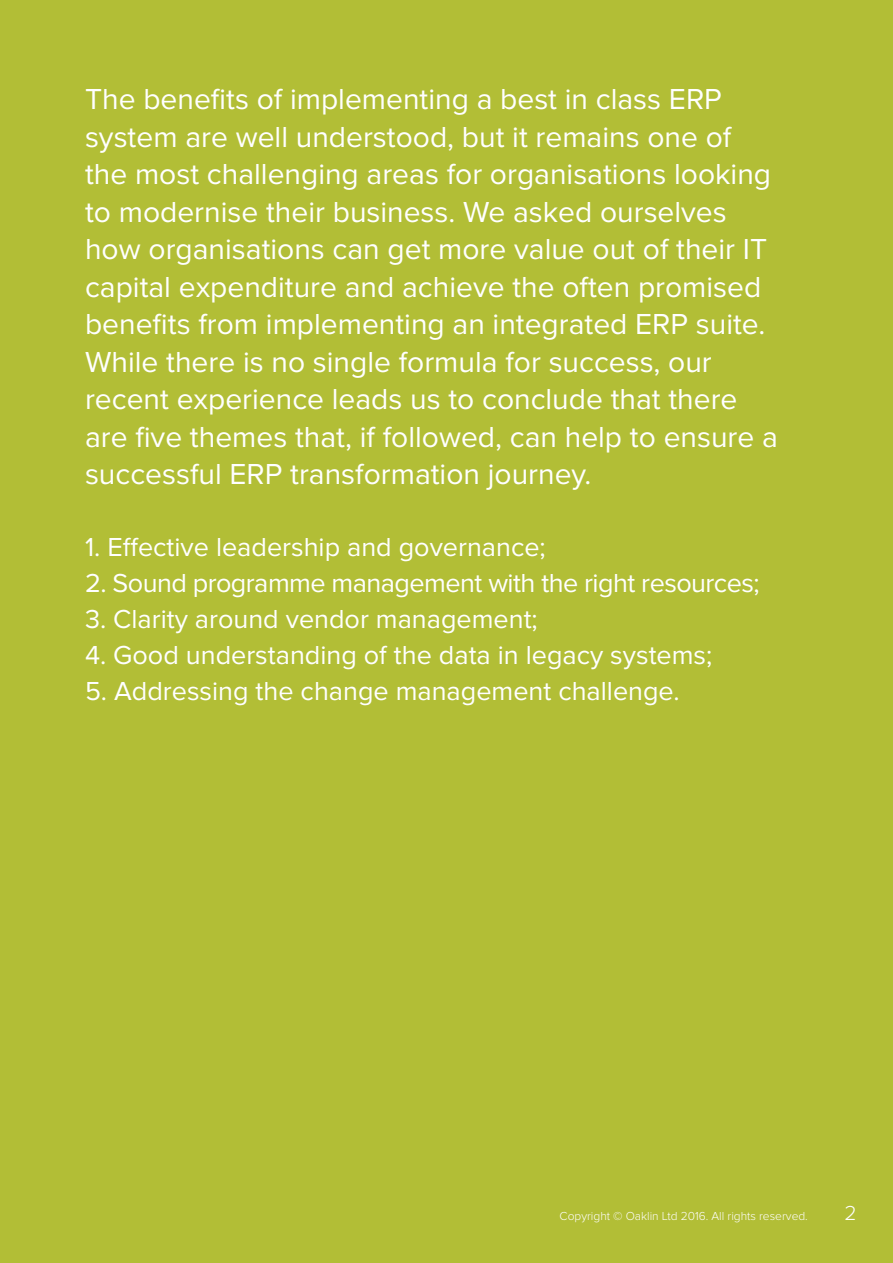
<style>
.page{position:relative;width:893px;height:1263px;background:#b2be36}
.page>*{position:absolute;margin:0;border:0;box-sizing:border-box;transform-origin:0 0}
.t1{font:30px/37.5px "Proxima Nova";color:#fff}
.t2{font:27px "Proxima Nova";color:#fff}
.t3{font:27px "Proxima Nova";letter-spacing:-.02em;color:#fff}
.t4{font:300 21px "Proxima Nova";color:#fff}
.t5{font:300 12px "Proxima Nova";color:#fff}
</style>
<div class="page">
<hr style="left:0;top:594px;width:1px;height:585px;background:#231f20">
<p class="t1" style="left:85px;top:82px;width:694px">The benefits of implementing a best in class ERP system are well understood, but it remains one of the most challenging areas for organisations looking to modernise their business. We asked ourselves how organisations can get more value out of their IT capital expenditure and achieve the often promised benefits from implementing an integrated ERP suite.<br>While there is no single formula for success, our recent experience leads us to conclude that there are five themes that, if followed, can help to ensure a successful ERP transformation journey.</p>
<p class="t2" style="left:85px;top:532px;width:462px">1. Effective leadership and governance;</p>
<p class="t3" style="left:85px;top:568px;width:676px">2. Sound programme management with the right resources;</p>
<p class="t2" style="left:85px;top:604px;width:454px">3. Clarity around vendor management;</p>
<p class="t2" style="left:85px;top:640px;width:629px">4. Good understanding of the data in legacy systems;</p>
<p class="t2" style="left:85px;top:676px;width:596px">5. Addressing the change management challenge.</p>
<p class="t5" style="left:560px;top:1209px;width:250px">Copyright © Oaklin Ltd 2016. All rights reserved.</p>
<p class="t4" style="left:844px;top:1201px;width:14px">2</p>
</div>
